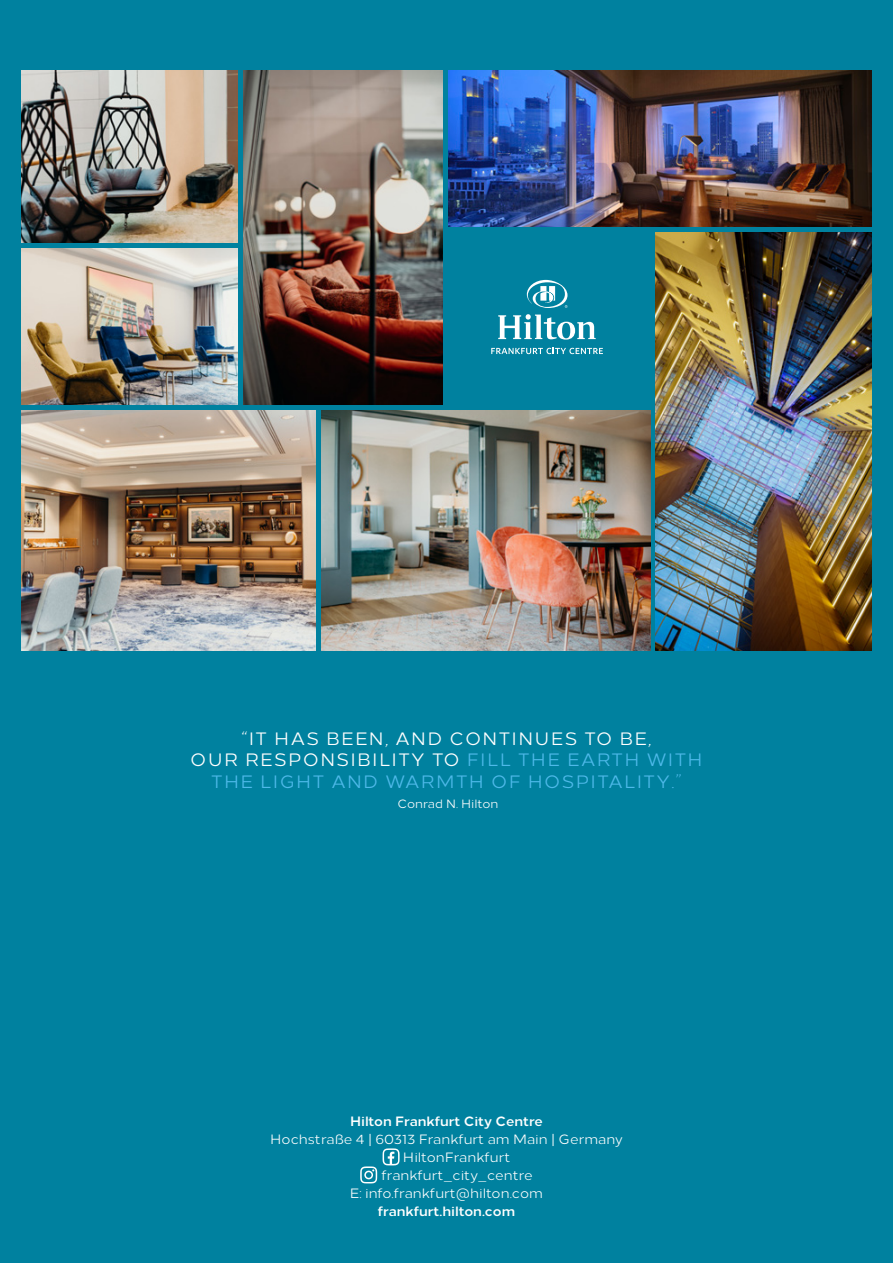
<style>
.page{position:relative;width:893px;height:1263px;background:#00819f}
.page>*{position:absolute;margin:0;border:0;box-sizing:border-box;transform-origin:0 0}
.t1{font:17.85px/21.5px "Loew Two Zero";letter-spacing:.075em;color:#4eb9e9;text-align:center}
.t2{font:13.5px "Loew Two Zero";color:#fff}
.t3{font:700 13.5px "Loew Two Zero";color:#fff}
.t4{font:12px "Loew Two Zero";color:#fff}
.s1{color:#fff}
</style>
<div class="page">
<svg style="left:383px;top:1148px;width:17px;height:17px"></svg>
<svg style="left:360px;top:1166px;width:17px;height:17px"></svg>
<img style="left:321px;top:410px;width:330px;height:241px">
<img style="left:22px;top:410px;width:293px;height:241px">
<img style="left:22px;top:71px;width:215px;height:171px">
<img style="left:244px;top:71px;width:198px;height:333px">
<img style="left:448px;top:71px;width:424px;height:155px">
<img style="left:22px;top:249px;width:215px;height:155px">
<img style="left:655px;top:232px;width:217px;height:419px">
<svg style="left:527px;top:280px;width:40px;height:28px"></svg>
<svg style="left:498px;top:314px;width:98px;height:26px"></svg>
<svg style="left:491px;top:348px;width:112px;height:6px"></svg>
<h1 class="t1" style="left:190px;top:726px;width:514px"><span class="s1">“IT HAS BEEN, AND CONTINUES TO BE,<br>OUR RESPONSIBILITY TO</span> FILL THE EARTH WITH<br>THE LIGHT AND WARMTH OF HOSPITALITY.”</h1>
<p class="t4" style="left:398px;top:795px;width:102px">Conrad N. Hilton</p>
<p class="t3" style="left:350px;top:1111px;width:194px">Hilton Frankfurt City Centre</p>
<p class="t2" style="left:270px;top:1129px;width:354px">Hochstraße 4 | 60313 Frankfurt am Main | Germany</p>
<p class="t2" style="left:403px;top:1147px;width:109px">HiltonFrankfurt</p>
<p class="t2" style="left:381px;top:1165px;width:153px">frankfurt_city_centre</p>
<p class="t2" style="left:350px;top:1183px;width:195px">E: info.frankfurt@hilton.com</p>
<p class="t3" style="left:378px;top:1201px;width:139px">frankfurt.hilton.com</p>
</div>
